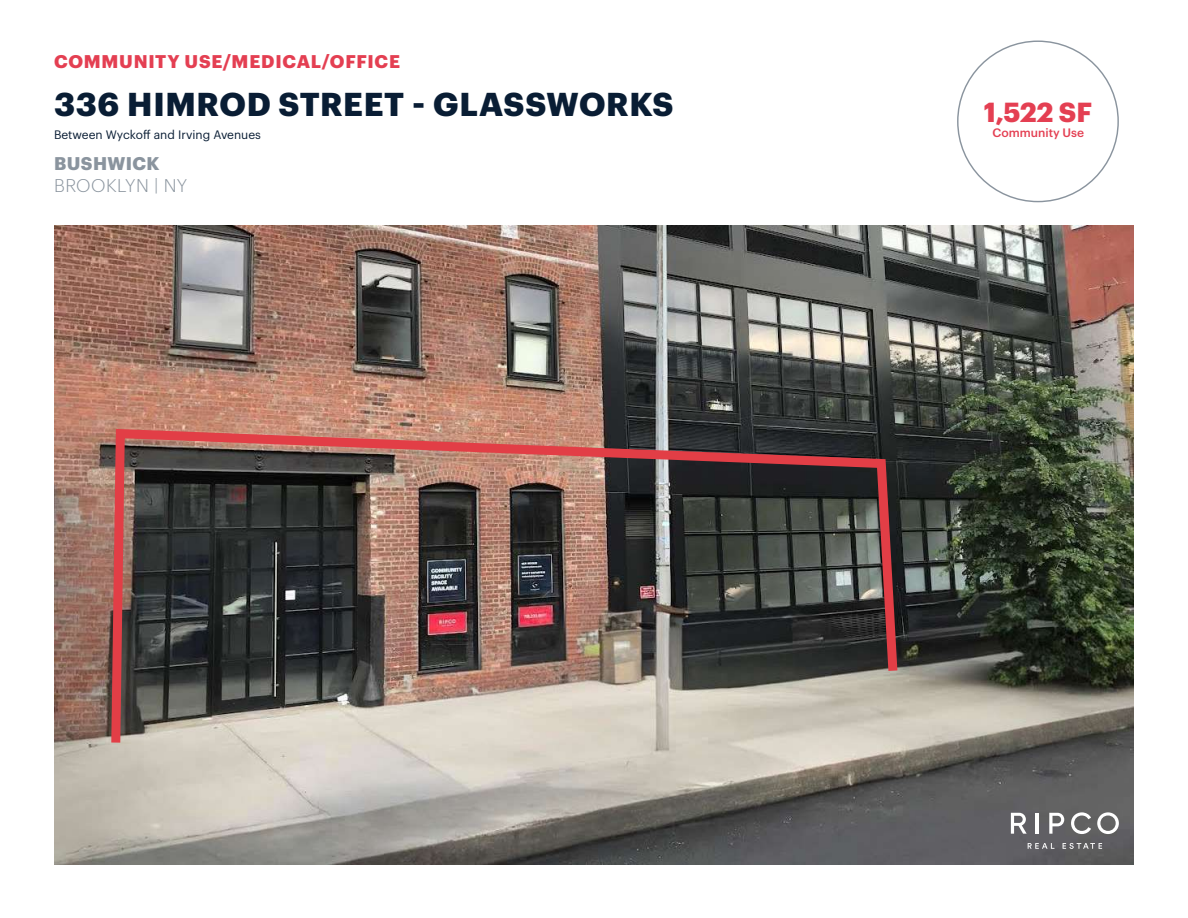
<style>
.page{position:relative;width:1188px;height:918px;background:#fff}
.page>*{position:absolute;margin:0;border:0;box-sizing:border-box;transform-origin:0 0}
.t1{font:700 32.4px "Graphik";letter-spacing:.02em;color:#091d34}
.t2{font:700 27px "Graphik";color:#e43f52}
.t3{font:700 18px "Graphik";letter-spacing:.04em;color:#e43f52}
.t4{font:300 18px "Graphik";letter-spacing:.02em;color:#8a949e}
.t5{font:700 18px "Graphik";letter-spacing:.025em;color:#8a949e}
.t6{font:12px "Graphik";color:#091d34}
.t7{font:500 12px "Graphik";color:#e43f52}
</style>
<div class="page">
<img style="left:54px;top:226px;width:1079px;height:638px">
<svg style="left:1028px;top:843px;width:26px;height:6px"></svg>
<svg style="left:1063px;top:843px;width:39px;height:6px"></svg>
<svg style="left:1011px;top:813px;width:16px;height:21px"></svg>
<hr style="left:1036px;top:813px;width:3px;height:21px;background:#fff">
<svg style="left:1071px;top:812px;width:20px;height:22px"></svg>
<svg style="left:1097px;top:812px;width:22px;height:22px"></svg>
<svg style="left:1049px;top:813px;width:15px;height:21px"></svg>
<img style="left:107px;top:424px;width:795px;height:328px">
<h3 class="t3" style="left:54px;top:48px;width:348px">COMMUNITY USE/MEDICAL/OFFICE</h3>
<h1 class="t1" style="left:54px;top:79px;width:621px">336 HIMROD STREET - GLASSWORKS</h1>
<p class="t6" style="left:54px;top:126px;width:209px">Between Wyckoff and Irving Avenues</p>
<h3 class="t5" style="left:54px;top:149px;width:107px">BUSHWICK</h3>
<h3 class="t4" style="left:54px;top:173px;width:135px">BROOKLYN | NY</h3>
<h2 class="t2" style="left:984px;top:91px;width:109px">1,522 SF</h2>
<p class="t7" style="left:993px;top:123px;width:93px">Community Use</p>
</div>
